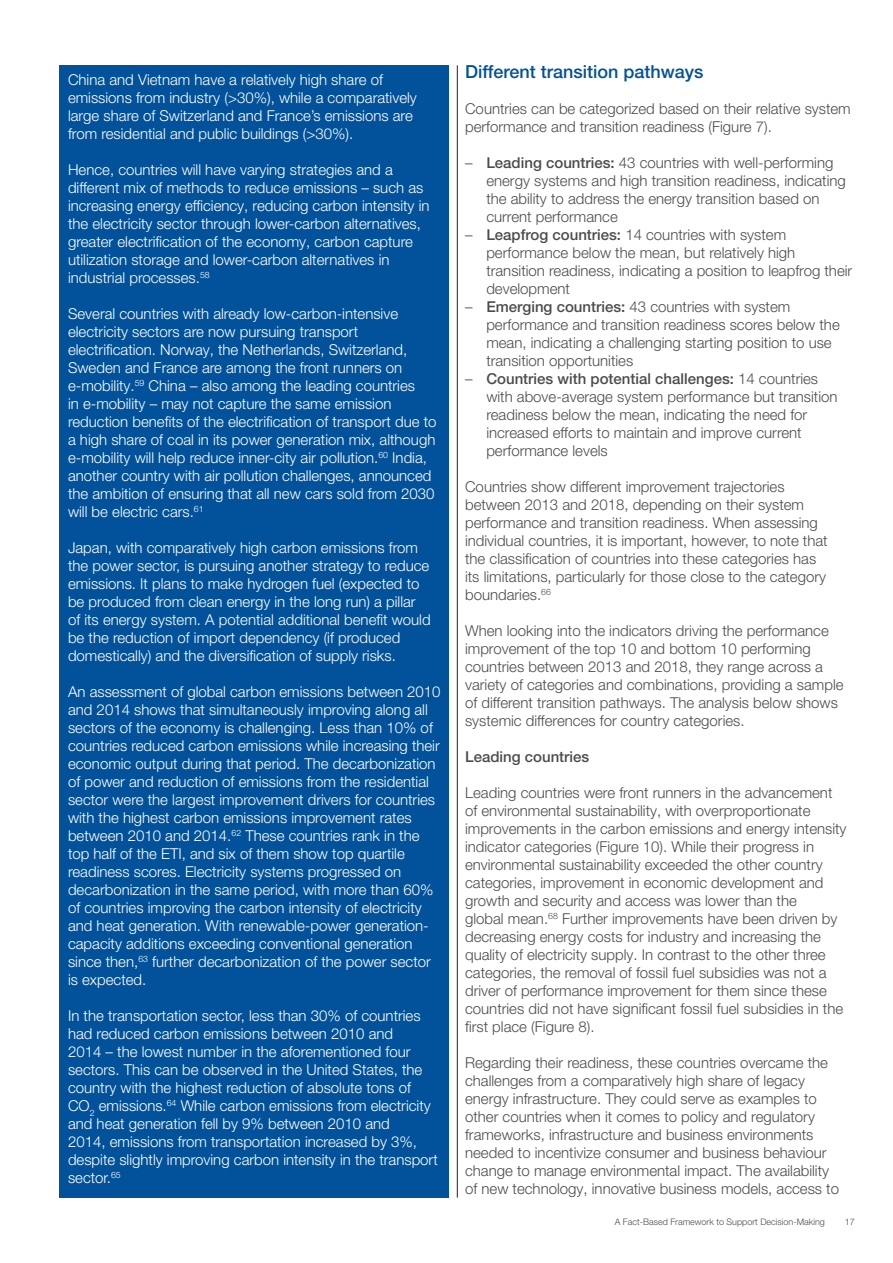
<style>
.page{position:relative;width:893px;height:1263px;background:#fff}
.page>*{position:absolute;margin:0;border:0;box-sizing:border-box;transform-origin:0 0}
.Heading_3{font:500 18px "Helvetica Neue LT Pro";color:#01529a}
.Boxed_text{font:300 15px/18px "Helvetica Neue LT Pro";color:#fff}
.t1{font:300 15px/18px "Helvetica Neue LT Pro";color:#4b4c4d}
._22_sub-minor{font:500 15px "Helvetica Neue LT Pro";color:#4b4c4d}
.t2{font:300 9px "Helvetica Neue LT Pro";color:#4b4c4d}
.s1{font-weight:500}
</style>
<div class="page">
<div style="left:60px;top:65px;width:389px;height:1132px;background:#01529a"></div>
<hr style="left:457px;top:65px;width:1px;height:1132px;background:#231f20">
<p class="Boxed_text" style="left:68px;top:70px;width:350px">China and Vietnam have a relatively high share of emissions from industry (&gt;30%), while a comparatively large share of Switzerland and France’s emissions are from residential and public buildings (&gt;30%).</p>
<p class="Boxed_text" style="left:68px;top:160px;width:363px">Hence, countries will have varying strategies and a different mix of methods to reduce emissions – such as increasing energy efficiency, reducing carbon intensity in the electricity sector through lower-carbon alternatives, greater electrification of the economy, carbon capture utilization storage and lower-carbon alternatives in industrial processes.<sup>58</sup></p>
<p class="Boxed_text" style="left:68px;top:304px;width:370px">Several countries with already low-carbon-intensive electricity sectors are now pursuing transport electrification. Norway, the Netherlands, Switzerland, Sweden and France are among the front runners on e-mobility.<sup>59</sup> China – also among the leading countries<br>in e-mobility – may not capture the same emission reduction benefits of the electrification of transport due to a high share of coal in its power generation mix, although e-mobility will help reduce inner-city air pollution.<sup>60</sup> India, another country with air pollution challenges, announced the ambition of ensuring that all new cars sold from 2030 will be electric cars.<sup>61</sup></p>
<p class="Boxed_text" style="left:68px;top:538px;width:364px">Japan, with comparatively high carbon emissions from the power sector, is pursuing another strategy to reduce emissions. It plans to make hydrogen fuel (expected to be produced from clean energy in the long run) a pillar of its energy system. A potential additional benefit would be the reduction of import dependency (if produced domestically) and the diversification of supply risks.</p>
<p class="Boxed_text" style="left:68px;top:682px;width:374px">An assessment of global carbon emissions between 2010 and 2014 shows that simultaneously improving along all sectors of the economy is challenging. Less than 10% of countries reduced carbon emissions while increasing their economic output during that period. The decarbonization of power and reduction of emissions from the residential sector were the largest improvement drivers for countries with the highest carbon emissions improvement rates between 2010 and 2014.<sup>62</sup> These countries rank in the top half of the ETI, and six of them show top quartile readiness scores. Electricity systems progressed on decarbonization in the same period, with more than 60% of countries improving the carbon intensity of electricity and heat generation. With renewable-power generation&shy;capacity additions exceeding conventional generation since then,<sup>63</sup> further decarbonization of the power sector is expected.</p>
<p class="Boxed_text" style="left:68px;top:1006px;width:371px">In the transportation sector, less than 30% of countries had reduced carbon emissions between 2010 and<br>2014 – the lowest number in the aforementioned four sectors. This can be observed in the United States, the country with the highest reduction of absolute tons of CO<sub>2</sub> emissions.<sup>64</sup> While carbon emissions from electricity and heat generation fell by 9% between 2010 and<br>2014, emissions from transportation increased by 3%, despite slightly improving carbon intensity in the transport sector.<sup>65</sup></p>
<p class="Heading_3" style="left:465px;top:61px;width:240px">Different transition pathways</p>
<p class="t1" style="left:465px;top:100px;width:387px">Countries can be categorized based on their relative system performance and transition readiness (Figure 7).</p>
<p class="t1" style="left:486px;top:154px;width:361px;text-indent:-21px">– <span class="s1">Leading countries:</span> 43 countries with well-performing energy systems and high transition readiness, indicating the ability to address the energy transition based on current performance</p>
<p class="t1" style="left:486px;top:226px;width:367px;text-indent:-21px">– <span class="s1">Leapfrog countries:</span> 14 countries with system performance below the mean, but relatively high transition readiness, indicating a position to leapfrog their development</p>
<p class="t1" style="left:486px;top:298px;width:355px;text-indent:-21px">– <span class="s1">Emerging countries:</span> 43 countries with system performance and transition readiness scores below the mean, indicating a challenging starting position to use transition opportunities</p>
<p class="t1" style="left:486px;top:370px;width:353px;text-indent:-21px">– <span class="s1">Countries with potential challenges:</span> 14 countries with above-average system performance but transition readiness below the mean, indicating the need for increased efforts to maintain and improve current performance levels</p>
<p class="t1" style="left:465px;top:478px;width:364px">Countries show different improvement trajectories between 2013 and 2018, depending on their system performance and transition readiness. When assessing individual countries, it is important, however, to note that the classification of countries into these categories has its limitations, particularly for those close to the category boundaries.<sup>66</sup></p>
<p class="t1" style="left:465px;top:622px;width:380px">When looking into the indicators driving the performance improvement of the top 10 and bottom 10 performing countries between 2013 and 2018, they range across a variety of categories and combinations, providing a sample of different transition pathways. The analysis below shows systemic differences for country categories.</p>
<p class="_22_sub-minor" style="left:465px;top:748px;width:126px">Leading countries</p>
<p class="t1" style="left:465px;top:784px;width:383px">Leading countries were front runners in the advancement of environmental sustainability, with overproportionate improvements in the carbon emissions and energy intensity indicator categories (Figure 10). While their progress in environmental sustainability exceeded the other country categories, improvement in economic development and growth and security and access was lower than the<br>global mean.<sup>68</sup> Further improvements have been driven by decreasing energy costs for industry and increasing the quality of electricity supply. In contrast to the other three categories, the removal of fossil fuel subsidies was not a driver of performance improvement for them since these countries did not have significant fossil fuel subsidies in the first place (Figure 8).</p>
<p class="t1" style="left:465px;top:1054px;width:375px">Regarding their readiness, these countries overcame the challenges from a comparatively high share of legacy energy infrastructure. They could serve as examples to other countries when it comes to policy and regulatory frameworks, infrastructure and business environments needed to incentivize consumer and business behaviour change to manage environmental impact. The availability of new technology, innovative business models, access to</p>
<p class="t2" style="left:615px;top:1216px;width:212px">A Fact-Based Framework to Support Decision-Making</p>
<p class="t2" style="left:845px;top:1216px;width:12px">17</p>
</div>
